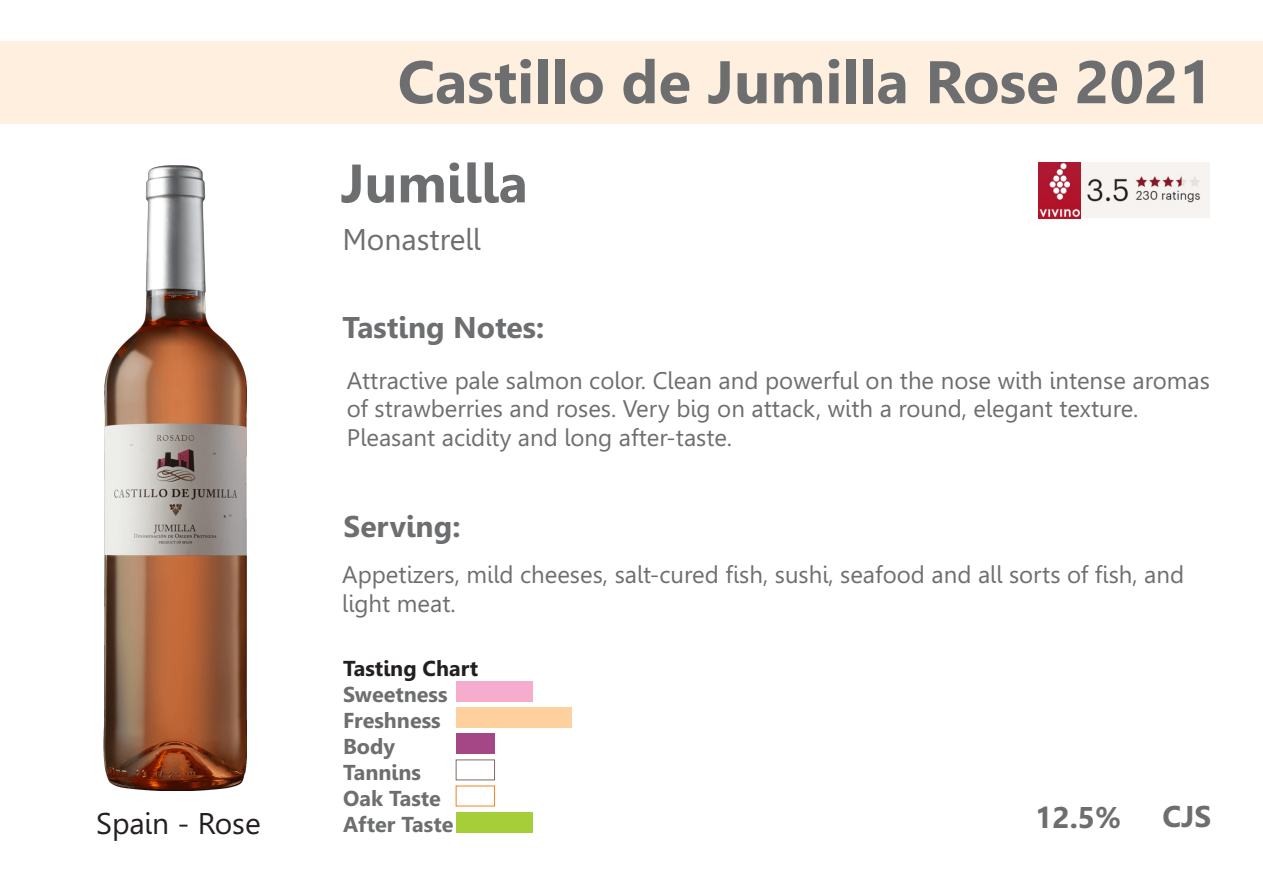
<style>
.page{position:relative;width:1263px;height:893px;background:#fff}
.page>*{position:absolute;margin:0;border:0;box-sizing:border-box;transform-origin:0 0}
.t1{font:700 60px "Leelawadee UI";color:#6d6e70}
.t2{font:700 54px "Leelawadee";color:#6d6e70}
.t3{font:700 30px "Leelawadee";color:#6d6e70}
.t4{font:30px "Leelawadee";color:#231f20}
.t5{font:30px "Leelawadee";color:#6d6e70}
.t6{font:24px/28.7px "Leelawadee";color:#6d6e70}
.t7{font:700 21.6px/26.1px "Leelawadee";color:#6d6e70}
.t8{font:700 21.6px "Leelawadee";color:#231f20}
</style>
<div class="page">
<div style="left:0;top:41px;width:1263px;height:82px;background:#ffefdf"></div>
<div style="left:456px;top:682px;width:38px;height:20px;background:#f6adcd"></div>
<div style="left:494px;top:682px;width:39px;height:20px;background:#f6adcd"></div>
<div style="left:456px;top:708px;width:38px;height:20px;background:#fed09e"></div>
<div style="left:494px;top:708px;width:39px;height:20px;background:#fed09e"></div>
<div style="left:533px;top:708px;width:38px;height:20px;background:#fed09e"></div>
<div style="left:456px;top:812px;width:38px;height:20px;background:#a6ce39"></div>
<div style="left:456px;top:734px;width:38px;height:20px;background:#a54786"></div>
<div style="left:494px;top:812px;width:39px;height:20px;background:#a6ce39"></div>
<img style="left:103px;top:165px;width:143px;height:626px">
<div style="left:456px;top:759px;width:39px;height:21px;border:1px solid #806b64"></div>
<div style="left:1080px;top:163px;width:130px;height:55px;background:#f7f3f0"></div>
<img style="left:1038px;top:163px;width:42px;height:55px">
<img style="left:1087px;top:176px;width:114px;height:27px">
<h1 class="t1" style="left:398px;top:60px;width:817px">Castillo de Jumilla Rose 2021</h1>
<h2 class="t2" style="left:341px;top:151px;width:189px">Jumilla</h2>
<p class="t5" style="left:342px;top:221px;width:140px">Monastrell</p>
<p class="t3" style="left:342px;top:309px;width:203px">Tasting Notes:</p>
<p class="t6" style="left:347px;top:366px;width:864px">Attractive pale salmon color. Clean and powerful on the nose with intense aromas of strawberries and roses. Very big on attack, with a round, elegant texture.<br>Pleasant acidity and long after-taste.</p>
<p class="t3" style="left:344px;top:509px;width:118px">Serving:</p>
<p class="t6" style="left:342px;top:560px;width:843px">Appetizers, mild cheeses, salt-cured fish, sushi, seafood and all sorts of fish, and light meat.</p>
<p class="t8" style="left:343px;top:655px;width:137px">Tasting Chart</p>
<p class="t7" style="left:343px;top:681px;width:112px">Sweetness<br>Freshness<br>Body<br>Tannins<br>Oak Taste<br>After Taste</p>
<p class="t3" style="left:1035px;top:799px;width:87px">12.5%</p>
<p class="t4" style="left:96px;top:805px;width:166px">Spain - Rose</p>
<p class="t3" style="left:1162px;top:799px;width:50px">CJS</p>
</div>
